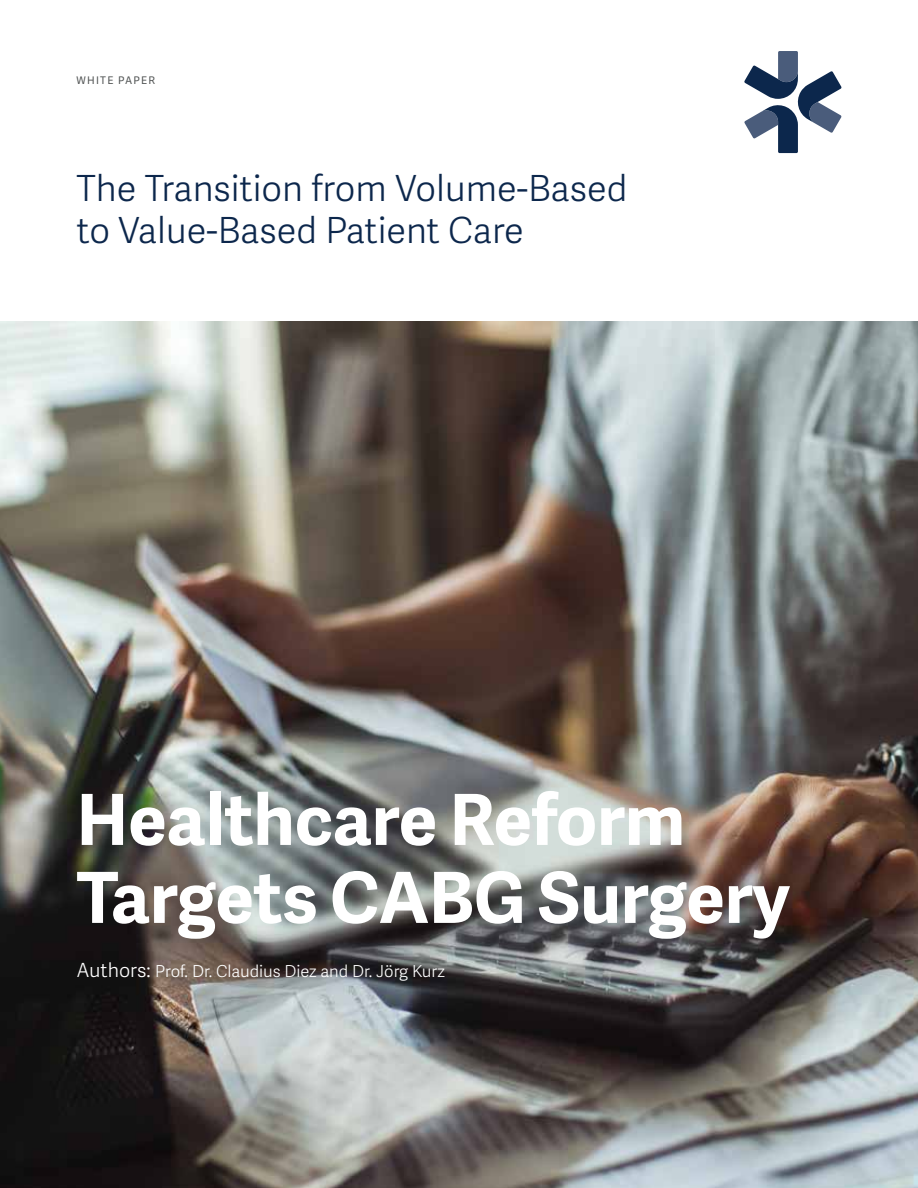
<style>
.page{position:relative;width:918px;height:1188px;background:#fff}
.page>*{position:absolute;margin:0;border:0;box-sizing:border-box;transform-origin:0 0}
.t1{font:700 70.5px/78px "Adelle Sans";color:#fff}
.t2{font:300 36px/42px "Adelle Sans";color:#0c274c}
.t3{font:300 16.5px "Adelle Sans";color:#fff}
.t4{font:10.5px "Adelle Sans";letter-spacing:.12em;color:#505353}
.s1{font-size:19.5px}
</style>
<div class="page">
<img style="left:0;top:321px;width:918px;height:867px">
<svg style="left:744px;top:51px;width:97px;height:102px"></svg>
<p class="t4" style="left:77px;top:73px;width:80px">WHITE PAPER</p>
<p class="t2" style="left:77px;top:166px;width:552px">The Transition from Volume-Based to Value-Based Patient Care</p>
<h1 class="t1" style="left:77px;top:778px;width:715px">Healthcare Reform<br>Targets CABG Surgery</h1>
<p class="t3" style="left:77px;top:960px;width:370px"><span class="s1">Authors:</span> Prof. Dr. Claudius Diez and Dr. Jörg Kurz</p>
</div>
